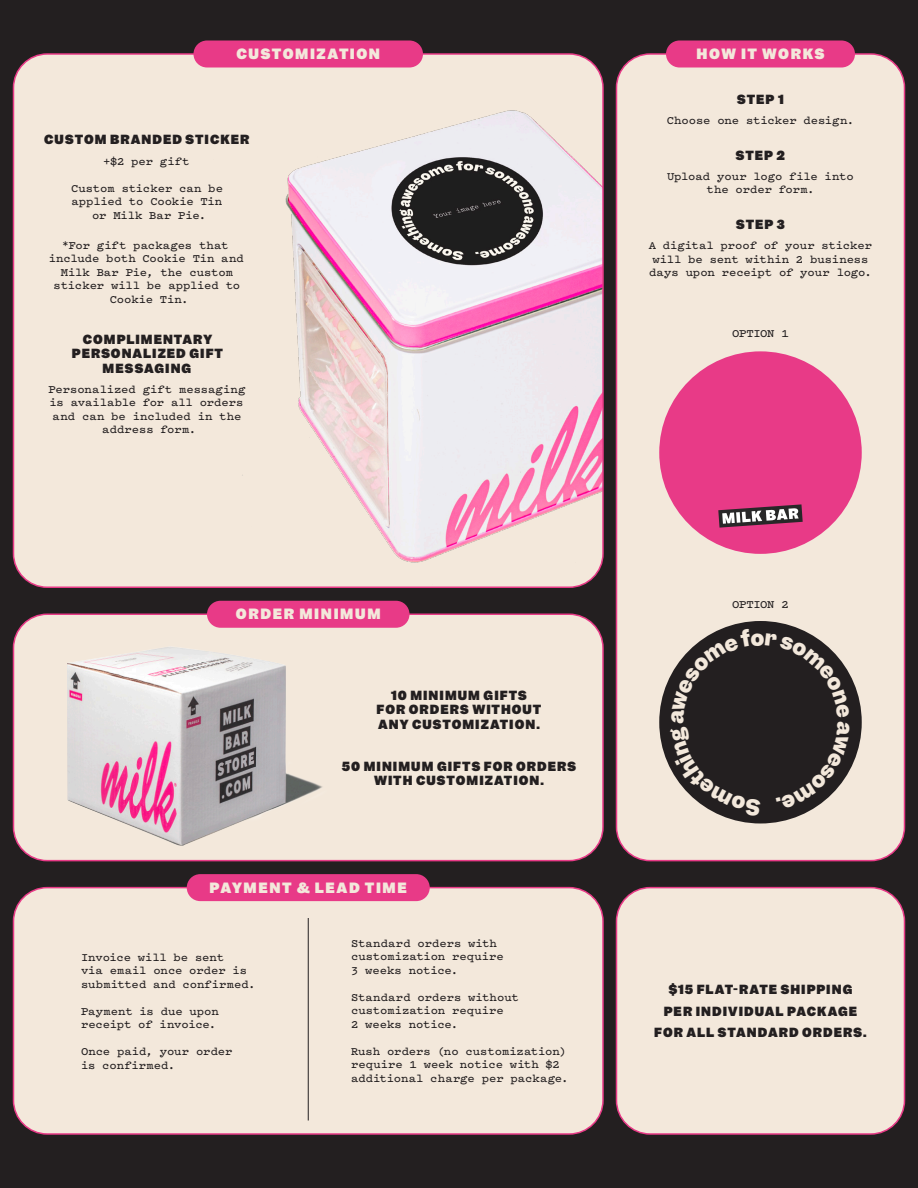
<style>
.page{position:relative;width:918px;height:1188px;background:#231f20}
.page>*{position:absolute;margin:0;border:0;box-sizing:border-box;transform-origin:0 0}
.t1{font:900 13.5px "Garnett";letter-spacing:.12em;color:#f3e8db}
.Items{font:600 12px/13.5px "Pitch";letter-spacing:-.005em;color:#231f20}
.Item_Name{font:900 12px/14.4px "Garnett";letter-spacing:.085em;color:#231f20;text-align:center}
</style>
<div class="page">
<div style="left:14px;top:54px;width:589px;height:533px;background:#f3e8db;border-radius:34px"></div>
<img style="left:199px;top:56px;width:402px;height:531px">
<div style="left:616px;top:54px;width:288px;height:807px;background:#f3e8db;border-radius:34px"></div>
<div style="left:616px;top:53px;width:289px;height:808px;border:2px solid #e83a87;border-radius:34px"></div>
<div style="left:194px;top:40px;width:229px;height:28px;background:#e83a87;border-radius:14px"></div>
<div style="left:666px;top:40px;width:189px;height:28px;background:#e83a87;border-radius:14px"></div>
<div style="left:14px;top:888px;width:589px;height:246px;background:#f3e8db;border-radius:34px"></div>
<div style="left:13px;top:887px;width:591px;height:248px;border:2px solid #e83a87;border-radius:34px"></div>
<div style="left:616px;top:888px;width:288px;height:246px;background:#f3e8db;border-radius:34px"></div>
<div style="left:616px;top:887px;width:289px;height:248px;border:2px solid #e83a87;border-radius:34px"></div>
<div style="left:14px;top:614px;width:589px;height:247px;background:#f3e8db;border-radius:34px"></div>
<img style="left:14px;top:614px;width:309px;height:247px">
<div style="left:13px;top:614px;width:591px;height:247px;border:2px solid #e83a87;border-radius:34px"></div>
<div style="left:659px;top:621px;width:203px;height:203px;background:#231f20;border-radius:50%"></div>
<div style="left:207px;top:601px;width:203px;height:27px;background:#e83a87;border-radius:14px"></div>
<div style="left:187px;top:874px;width:243px;height:27px;background:#e83a87;border-radius:14px"></div>
<div style="left:659px;top:351px;width:203px;height:203px;background:#e83a87;border-radius:50%"></div>
<svg style="left:718px;top:504px;width:85px;height:24px"></svg>
<hr style="left:308px;top:918px;width:1px;height:202px;background:#231f20">
<svg style="left:670px;top:629px;width:180px;height:187px"></svg>
<p class="t1" style="left:236px;top:45px;width:145px">CUSTOMIZATION</p>
<p class="t1" style="left:697px;top:45px;width:129px">HOW IT WORKS</p>
<p class="Item_Name" style="left:44px;top:133px;width:207px">CUSTOM BRANDED STICKER</p>
<p class="Items" style="left:103px;top:154px;width:88px">+$2 per gift</p>
<p class="Items" style="left:71px;top:181px;width:154px;text-align:center">Custom sticker can be applied to Cookie Tin or Milk Bar Pie.</p>
<p class="Items" style="left:49px;top:238px;width:197px;text-align:center">*For gift packages that include both Cookie Tin and<br>Milk Bar Pie, the custom sticker will be applied to<br>Cookie Tin.</p>
<p class="Item_Name" style="left:72px;top:332px;width:153px">COMPLIMENTARY<br>PERSONALIZED GIFT<br>MESSAGING</p>
<p class="Items" style="left:49px;top:382px;width:198px;text-align:center">Personalized gift messaging is available for all orders and can be included in the address form.</p>
<p class="t1" style="left:236px;top:605px;width:146px">ORDER MINIMUM</p>
<p class="Item_Name" style="left:377px;top:688px;width:166px">10 MINIMUM GIFTS<br>FOR ORDERS WITHOUT<br>ANY CUSTOMIZATION.</p>
<p class="Item_Name" style="left:342px;top:759px;width:236px">50 MINIMUM GIFTS FOR ORDERS<br>WITH CUSTOMIZATION.</p>
<p class="t1" style="left:210px;top:878px;width:199px">PAYMENT &amp; LEAD TIME</p>
<p class="Items" style="left:81px;top:950px;width:176px">Invoice will be sent<br>via email once order is submitted and confirmed.</p>
<p class="Items" style="left:81px;top:1004px;width:139px">Payment is due upon receipt of invoice.</p>
<p class="Items" style="left:81px;top:1044px;width:153px">Once paid, your order is confirmed.</p>
<p class="Items" style="left:351px;top:936px;width:154px">Standard orders with customization require<br>3 weeks notice.</p>
<p class="Items" style="left:351px;top:990px;width:169px">Standard orders without customization require<br>2 weeks notice.</p>
<p class="Items" style="left:351px;top:1044px;width:219px">Rush orders (no customization) require 1 week notice with $2 additional charge per package.</p>
<p class="Item_Name" style="left:737px;top:92px;width:48px">STEP 1</p>
<p class="Items" style="left:667px;top:113px;width:189px">Choose one sticker design.</p>
<p class="Item_Name" style="left:736px;top:148px;width:51px">STEP 2</p>
<p class="Items" style="left:667px;top:169px;width:188px;text-align:center">Upload your logo file into the order form.</p>
<p class="Item_Name" style="left:736px;top:217px;width:50px">STEP 3</p>
<p class="Items" style="left:649px;top:238px;width:225px">A digital proof of your sticker will be sent within 2 business days upon receipt of your logo.</p>
<p class="Items" style="left:732px;top:326px;width:58px">OPTION 1</p>
<p class="Items" style="left:732px;top:597px;width:58px">OPTION 2</p>
<p class="Item_Name" style="left:669px;top:983px;width:185px">$15 FLAT-RATE SHIPPING</p>
<p class="Item_Name" style="left:664px;top:1004px;width:195px">PER INDIVIDUAL PACKAGE</p>
<p class="Item_Name" style="left:654px;top:1025px;width:214px">FOR ALL STANDARD ORDERS.</p>
</div>
